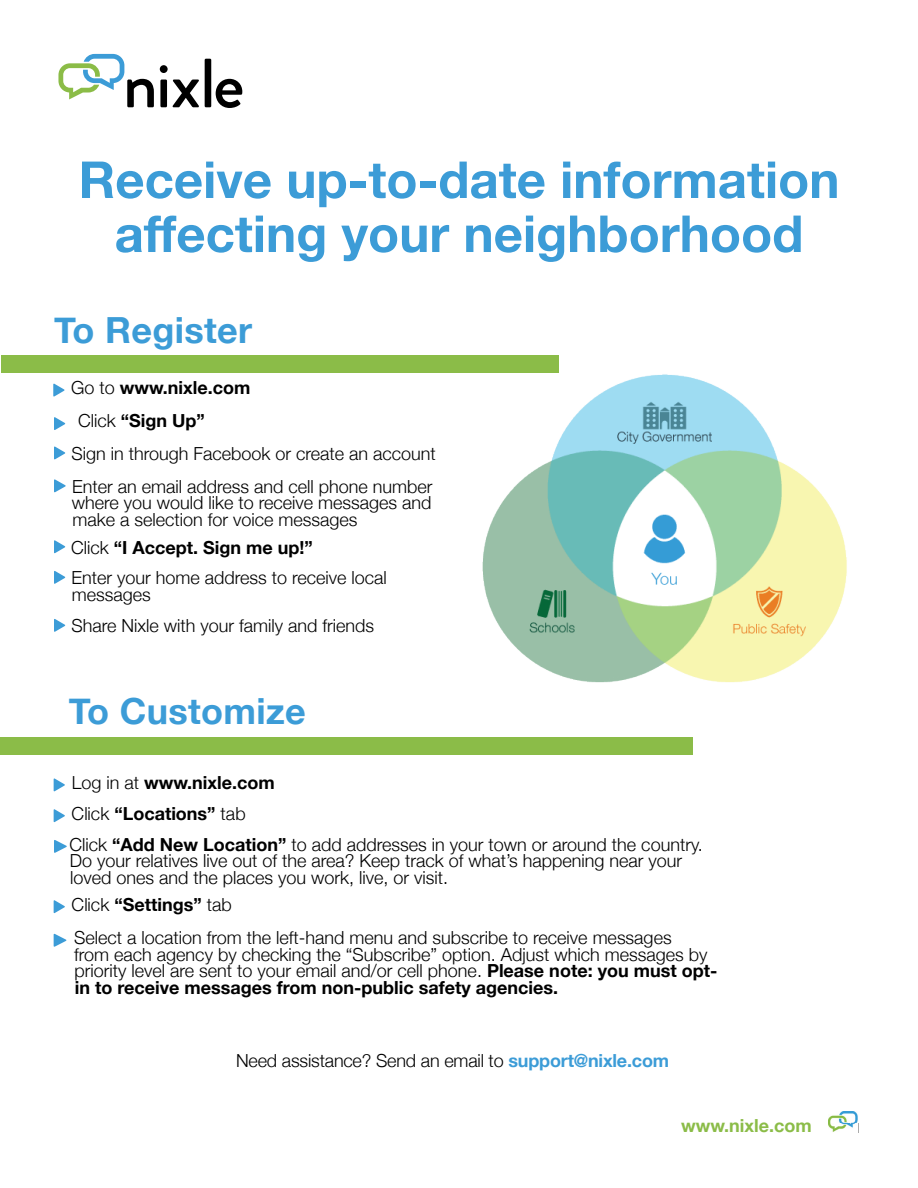
<style>
.page{position:relative;width:918px;height:1188px;background:#fff}
.page>*{position:absolute;margin:0;border:0;box-sizing:border-box;transform-origin:0 0}
.t1{font:700 51px/54px "Helvetica Neue";color:#3c9cd7;text-align:center}
.t2{font:700 36px "Helvetica Neue";letter-spacing:.01em;color:#3c9cd7}
.t3{font:300 18px/16.5px "Helvetica Neue";color:#000}
.t4{font:700 18px "Helvetica Neue";color:#000}
.t5{font:700 18px "Helvetica Neue";color:#8bbc48}
.s1{font-weight:300}
.s2{font-weight:700}
.s3{font-weight:700;color:#3c9cd7}
</style>
<div class="page">
<svg style="left:58px;top:54px;width:96px;height:53px"></svg>
<div style="left:160px;top:80px;width:7px;height:27px;background:#000"></div>
<svg style="left:172px;top:80px;width:27px;height:27px"></svg>
<div style="left:205px;top:59px;width:6px;height:48px;background:#000"></div>
<svg style="left:216px;top:79px;width:26px;height:29px"></svg>
<div style="left:160px;top:65px;width:8px;height:8px;background:#000;border-radius:50%"></div>
<svg style="left:53px;top:383px;width:12px;height:14px"></svg>
<svg style="left:54px;top:417px;width:11px;height:13px"></svg>
<svg style="left:54px;top:446px;width:11px;height:14px"></svg>
<svg style="left:54px;top:479px;width:12px;height:14px"></svg>
<svg style="left:54px;top:540px;width:11px;height:13px"></svg>
<svg style="left:54px;top:571px;width:11px;height:13px"></svg>
<svg style="left:54px;top:619px;width:11px;height:13px"></svg>
<svg style="left:54px;top:778px;width:11px;height:14px"></svg>
<svg style="left:54px;top:809px;width:11px;height:13px"></svg>
<svg style="left:54px;top:840px;width:13px;height:13px"></svg>
<svg style="left:54px;top:900px;width:11px;height:13px"></svg>
<svg style="left:54px;top:934px;width:13px;height:13px"></svg>
<img style="left:829px;top:1111px;width:30px;height:21px">
<div style="left:1px;top:355px;width:558px;height:18px;background:#8bbc48"></div>
<div style="left:0;top:737px;width:693px;height:18px;background:#8bbc48"></div>
<img style="left:482px;top:374px;width:365px;height:309px">
<h1 class="t1" style="left:78px;top:154px;width:763px">Receive up-to-date information affecting your neighborhood</h1>
<h2 class="t2" style="left:54px;top:302px;width:200px">To Register</h2>
<p class="t4" style="left:71px;top:374px;width:181px"><span class="s1">Go to</span> www.nixle.com</p>
<p class="t4" style="left:78px;top:406px;width:128px"><span class="s1">Click</span> “Sign Up”</p>
<p class="t3" style="left:71px;top:444px;width:366px">Sign in through Facebook or create an account</p>
<p class="t3" style="left:72px;top:477px;width:362px">Enter an email address and cell phone number</p>
<p class="t3" style="left:72px;top:494px;width:361px">where you would like to receive messages and make a selection for voice messages</p>
<p class="t3" style="left:71px;top:531px;width:317px;line-height:30.5px">Click <span class="s2">“I Accept. Sign me up!”<br></span>Enter your home address to receive local</p>
<p class="t3" style="left:71px;top:578px;width:304px;line-height:31.5px">messages<br>Share Nixle with your family and friends</p>
<h2 class="t2" style="left:69px;top:682px;width:239px">To Customize</h2>
<p class="t3" style="left:70px;top:766px;width:635px;line-height:30.9px">Log in at <span class="s2">www.nixle.com<br></span>Click <span class="s2">“Locations”</span> tab<br>Click <span class="s2">“Add New Location”</span> to add addresses in your town or around the country.</p>
<p class="t3" style="left:70px;top:852px;width:614px">Do your relatives live out of the area? Keep track of what’s happening near your loved ones and the places you work, live, or visit.</p>
<p class="t3" style="left:72px;top:887px;width:602px;line-height:33.5px">Click <span class="s2">“Settings”</span> tab<br>Select a location from the left-hand menu and subscribe to receive messages</p>
<p class="t3" style="left:74px;top:945px;width:645px">from each agency by checking the “Subscribe” option. Adjust which messages by priority level are sent to your email and/or cell phone. <span class="s2">Please note: you must opt&shy;in to receive messages from non-public safety agencies.</span></p>
<p class="t3" style="left:236px;top:1051px;width:435px">Need assistance? Send an email to <span class="s3">support@nixle.com</span></p>
<p class="t5" style="left:681px;top:1111px;width:132px">www.nixle.com</p>
</div>
